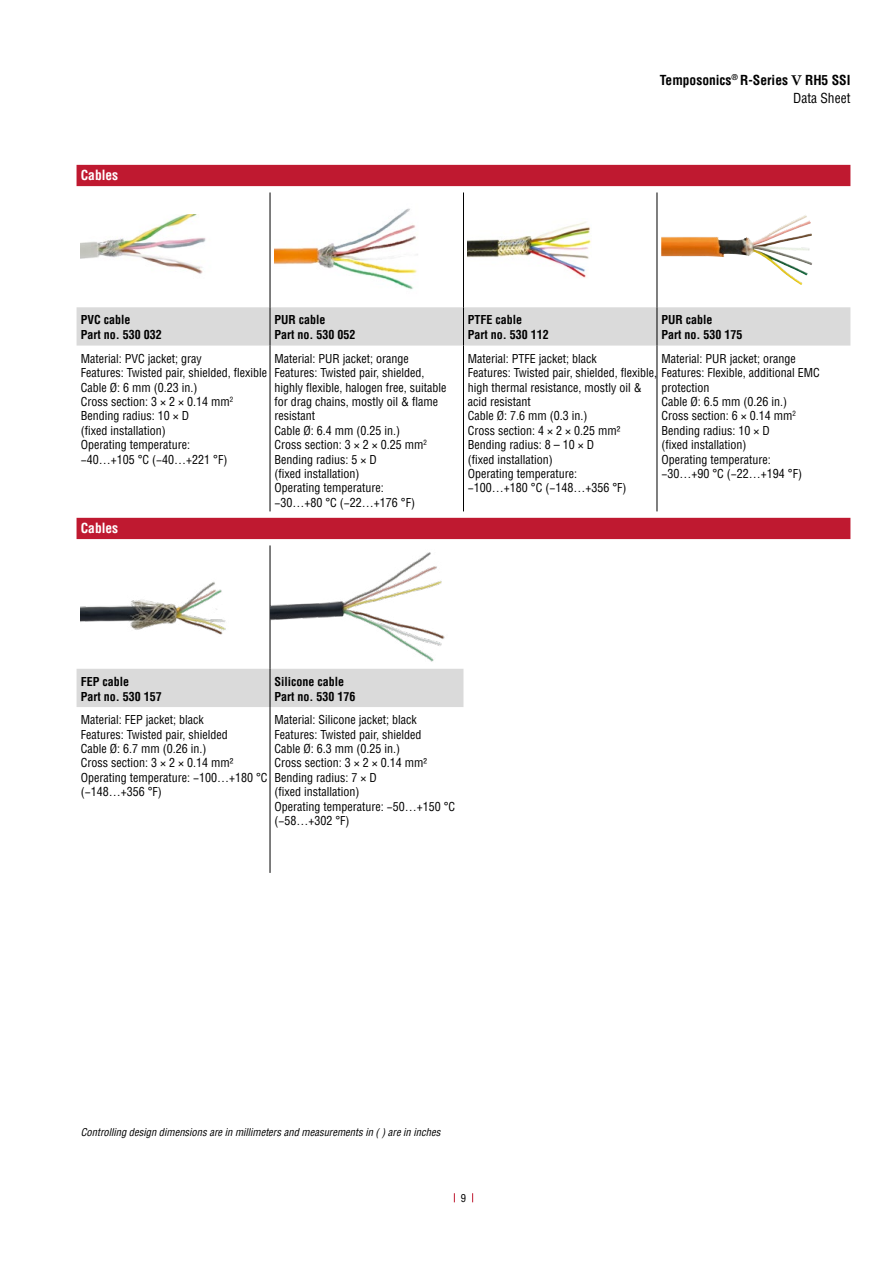
<style>
.page{position:relative;width:893px;height:1263px;background:#fff}
.page>*{position:absolute;margin:0;border:0;box-sizing:border-box;transform-origin:0 0}
.t1{font:700 condensed 13.5px/18px "Helvetica LT Pro";color:#000;text-align:right}
.t2{font:700 condensed 13.5px "Helvetica LT Pro";color:#fff}
.t3{font:condensed 12px/14.4px "Helvetica LT Pro";color:#000}
.t4{font:700 condensed 12px/14.4px "Helvetica LT Pro";color:#000}
.t5{font:italic condensed 10.5px "Helvetica LT Pro";color:#000}
.t6{font:condensed 10.5px "Helvetica LT Pro";color:#000}
.s1{font-family:"Century Schoolbook";font-stretch:normal}
.s2{font-weight:400}
</style>
<div class="page">
<svg style="left:77px;top:165px;width:773px;height:142px"></svg>
<svg style="left:77px;top:307px;width:773px;height:400px"></svg>
<hr style="left:270px;top:192px;width:1px;height:115px;background:#000">
<hr style="left:270px;top:307px;width:1px;height:39px;background:#000">
<hr style="left:270px;top:346px;width:1px;height:165px;background:#000">
<hr style="left:270px;top:545px;width:1px;height:124px;background:#000">
<hr style="left:270px;top:669px;width:1px;height:38px;background:#000">
<hr style="left:270px;top:707px;width:1px;height:166px;background:#000">
<hr style="left:463px;top:192px;width:1px;height:115px;background:#000">
<hr style="left:463px;top:307px;width:1px;height:39px;background:#000">
<hr style="left:463px;top:346px;width:1px;height:165px;background:#000">
<hr style="left:657px;top:192px;width:1px;height:115px;background:#000">
<hr style="left:657px;top:307px;width:1px;height:39px;background:#000">
<hr style="left:657px;top:346px;width:1px;height:165px;background:#000">
<img style="left:81px;top:214px;width:146px;height:71px">
<img style="left:274px;top:203px;width:151px;height:93px">
<img style="left:468px;top:218px;width:123px;height:64px">
<img style="left:661px;top:217px;width:141px;height:68px">
<img style="left:81px;top:578px;width:149px;height:58px">
<img style="left:270px;top:549px;width:178px;height:116px">
<p class="t2" style="left:81px;top:166px;width:39px">Cables</p>
<p class="t1" style="left:660px;top:71px;width:192px">Temposonics<sup>®</sup> R-Series <span class="s1">V</span> RH5 SSI<br><span class="s2">Data Sheet</span></p>
<p class="t4" style="left:81px;top:313px;width:82px">PVC cable<br>Part no. 530 032</p>
<p class="t4" style="left:274px;top:313px;width:82px">PUR cable<br>Part no. 530 052</p>
<p class="t4" style="left:468px;top:312px;width:82px;line-height:15px">PTFE cable<br>Part no. 530 112</p>
<p class="t4" style="left:661px;top:313px;width:82px">PUR cable<br>Part no. 530 175</p>
<p class="t3" style="left:81px;top:351px;width:188px">Material: PVC jacket; gray<br>Features: Twisted pair, shielded, flexible<br>Cable Ø: 6 mm (0.23 in.)<br>Cross section: 3 × 2 × 0.14 mm<sup>2<br></sup>Bending radius: 10 × D<br>(fixed installation)<br>Operating temperature:<br>−40…+105 °C (−40…+221 °F)</p>
<p class="t3" style="left:274px;top:351px;width:173px">Material: PUR jacket; orange<br>Features: Twisted pair, shielded, highly flexible, halogen free, suitable for drag chains, mostly oil &amp; flame resistant<br>Cable Ø: 6.4 mm (0.25 in.)<br>Cross section: 3 × 2 × 0.25 mm<sup>2<br></sup>Bending radius: 5 × D<br>(fixed installation)<br>Operating temperature:<br>−30…+80 °C (−22…+176 °F)</p>
<p class="t3" style="left:468px;top:351px;width:353px">Material: PTFE jacket; black<br>Features: Twisted pair, shielded, flexible, Features: Flexible, additional EMC high thermal resistance, mostly oil &amp;<br>acid resistant<br>Cable Ø: 7.6 mm (0.3 in.)<br>Cross section: 4 × 2 × 0.25 mm²<br>Bending radius: 8 – 10 × D<br>(fixed installation)<br>Operating temperature:<br>−100…+180 °C (−148…+356 °F)</p>
<p class="t3" style="left:661px;top:351px;width:136px">Material: PUR jacket; orange</p>
<p class="t3" style="left:661px;top:380px;width:142px">protection<br>Cable Ø: 6.5 mm (0.26 in.)<br>Cross section: 6 × 0.14 mm<sup>2<br></sup>Bending radius: 10 × D<br>(fixed installation)<br>Operating temperature: −30…+90 °C (−22…+194 °F)</p>
<p class="t2" style="left:81px;top:519px;width:39px">Cables</p>
<p class="t4" style="left:81px;top:674px;width:82px;line-height:15px">FEP cable<br>Part no. 530 157</p>
<p class="t4" style="left:274px;top:674px;width:82px;line-height:15px">Silicone cable<br>Part no. 530 176</p>
<p class="t3" style="left:81px;top:712px;width:188px">Material: FEP jacket; black<br>Features: Twisted pair, shielded<br>Cable Ø: 6.7 mm (0.26 in.)<br>Cross section: 3 × 2 × 0.14 mm²<br>Operating temperature: −100…+180 °C (−148…+356 °F)</p>
<p class="t3" style="left:274px;top:712px;width:182px">Material: Silicone jacket; black<br>Features: Twisted pair, shielded<br>Cable Ø: 6.3 mm (0.25 in.)<br>Cross section: 3 × 2 × 0.14 mm²<br>Bending radius: 7 × D<br>(fixed installation)<br>Operating temperature: −50…+150 °C (−58…+302 °F)</p>
<p class="t5" style="left:81px;top:1126px;width:361px">Controlling design dimensions are in millimeters and measurements in ( ) are in inches</p>
<p class="t6" style="left:461px;top:1191px;width:7px">9</p>
</div>
